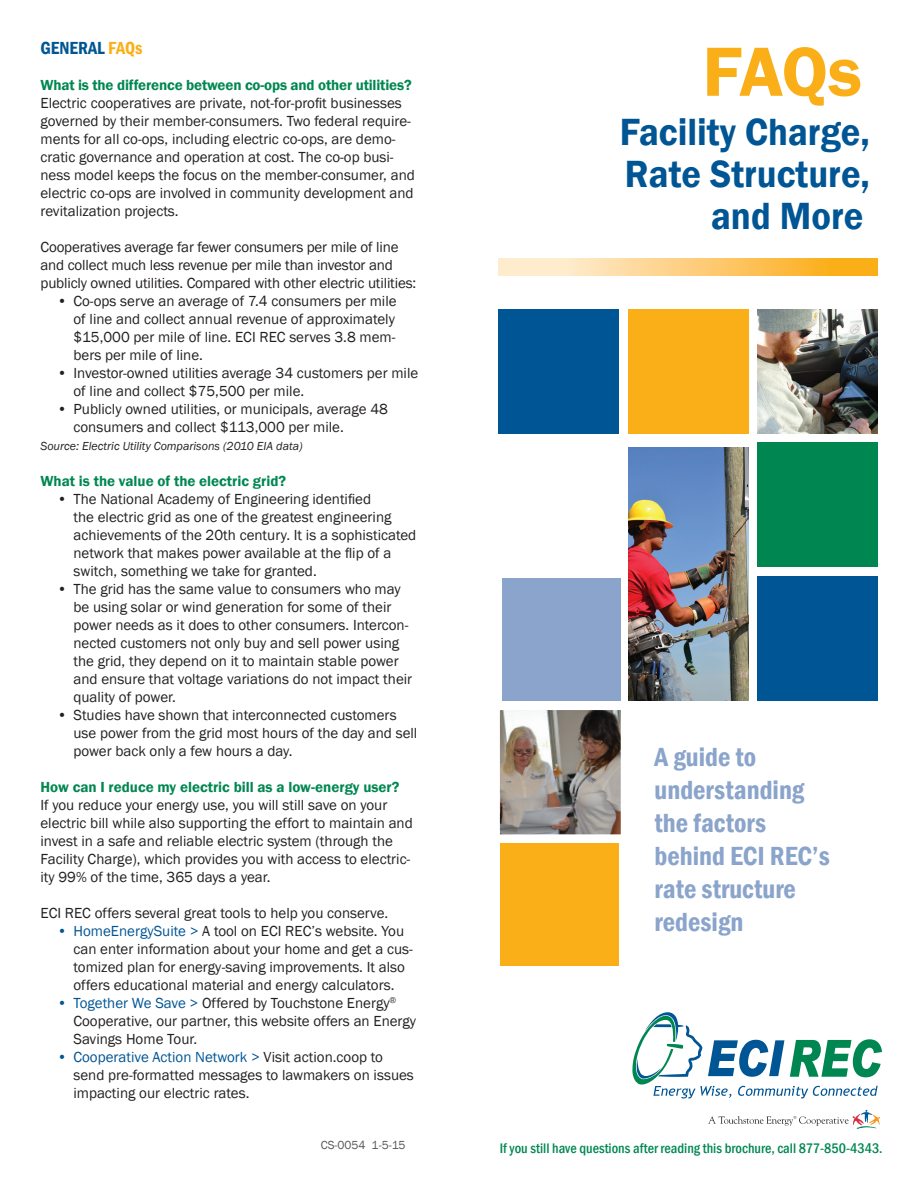
<style>
.page{position:relative;width:918px;height:1188px;background:#fff}
.page>*{position:absolute;margin:0;border:0;box-sizing:border-box;transform-origin:0 0}
.t1{font:600 72px "Franklin Gothic";color:#faaf18}
.t2{font:600 39px/42px "Franklin Gothic";color:#005594;text-align:right;scale:.94 1}
.t3{font:600 condensed 27px/33px "Franklin Gothic";color:#8aa4cb}
.t4{font:600 condensed 18px "Franklin Gothic";color:#005594}
.t5{font:15px/18px "Franklin Gothic";color:#231f20}
.t6{font:600 15px "Franklin Gothic";color:#008751}
.t7{font:500 condensed 14.25px "Franklin Gothic";color:#008751}
.t8{font:italic 12px "Franklin Gothic";color:#231f20}
.t9{font:12px "Franklin Gothic";color:#57585a}
.s1{color:#faaf18}
.s2{color:#005594}
</style>
<div class="page">
<svg style="left:499px;top:258px;width:379px;height:18px;background:#fdce7a"></svg>
<div style="left:628px;top:309px;width:121px;height:125px;background:#faaf18"></div>
<div style="left:498px;top:309px;width:121px;height:125px;background:#005594"></div>
<div style="left:757px;top:443px;width:121px;height:124px;background:#008751"></div>
<img style="left:628px;top:447px;width:121px;height:254px">
<div style="left:757px;top:576px;width:121px;height:125px;background:#005594"></div>
<img style="left:757px;top:309px;width:121px;height:125px">
<img style="left:500px;top:710px;width:121px;height:124px">
<div style="left:502px;top:578px;width:118px;height:122px;background:#8aa4cb"></div>
<div style="left:500px;top:843px;width:119px;height:123px;background:#faaf18"></div>
<svg style="left:708px;top:1110px;width:172px;height:19px"></svg>
<svg style="left:632px;top:1012px;width:250px;height:87px"></svg>
<p class="t4" style="left:40px;top:36px;width:104px">GENERAL <span class="s1">FAQs</span></p>
<p class="t6" style="left:40px;top:76px;width:373px">What is the difference between co-ops and other utilities?</p>
<p class="t5" style="left:40px;top:94px;width:376px">Electric cooperatives are private, not-for-profit businesses governed by their member-consumers. Two federal require&shy;ments for all co-ops, including electric co-ops, are demo&shy;cratic governance and operation at cost. The co-op busi&shy;ness model keeps the focus on the member-consumer, and electric co-ops are involved in community development and revitalization projects.</p>
<p class="t5" style="left:40px;top:238px;width:377px">Cooperatives average far fewer consumers per mile of line and collect much less revenue per mile than investor and publicly owned utilities. Compared with other electric utilities:</p>
<p class="t5" style="left:74px;top:292px;width:325px;text-align:justify;text-indent:-16px">• Co-ops serve an average of 7.4 consumers per mile of line and collect annual revenue of approximately $15,000 per mile of line. ECI REC serves 3.8 mem&shy;bers per mile of line.</p>
<p class="t5" style="left:74px;top:364px;width:346px;text-indent:-16px">• Investor‑owned utilities average 34 customers per mile of line and collect $75,500 per mile.</p>
<p class="t5" style="left:74px;top:400px;width:316px;text-indent:-16px">• Publicly owned utilities, or municipals, average 48 consumers and collect $113,000 per mile.</p>
<p class="t8" style="left:40px;top:438px;width:264px">Source: Electric Utility Comparisons (2010 EIA data)</p>
<p class="t6" style="left:40px;top:472px;width:247px">What is the value of the electric grid?</p>
<p class="t5" style="left:74px;top:490px;width:344px;text-indent:-16px">• The National Academy of Engineering identified<br>the electric grid as one of the greatest engineering achievements of the 20th century. It is a sophisticated network that makes power available at the flip of a switch, something we take for granted.</p>
<p class="t5" style="left:74px;top:580px;width:340px;text-indent:-16px">• The grid has the same value to consumers who may be using solar or wind generation for some of their power needs as it does to other consumers. Intercon&shy;nected customers not only buy and sell power using the grid, they depend on it to maintain stable power and ensure that voltage variations do not impact their quality of power.</p>
<p class="t5" style="left:74px;top:706px;width:345px;text-indent:-16px">• Studies have shown that interconnected customers use power from the grid most hours of the day and sell power back only a few hours a day.</p>
<p class="t6" style="left:41px;top:778px;width:360px">How can I reduce my electric bill as a low-energy user?</p>
<p class="t5" style="left:40px;top:796px;width:374px">If you reduce your energy use, you will still save on your electric bill while also supporting the effort to maintain and invest in a safe and reliable electric system (through the Facility Charge), which provides you with access to electric&shy;ity 99% of the time, 365 days a year.</p>
<p class="t5" style="left:40px;top:904px;width:349px">ECI REC offers several great tools to help you conserve.</p>
<p class="t5" style="left:74px;top:922px;width:341px;text-indent:-16px"><span class="s2">• HomeEnergySuite &gt;</span> A tool on ECI REC’s website. You can enter information about your home and get a cus&shy;tomized plan for energy-saving improvements. It also offers educational material and energy calculators.</p>
<p class="t5" style="left:74px;top:994px;width:344px;text-indent:-17px"><span class="s2">• Together We Save &gt;</span> Offered by Touchstone Energy<sup>®<br></sup>Cooperative, our partner, this website offers an Energy<br>Savings Home Tour.</p>
<p class="t5" style="left:74px;top:1048px;width:342px;text-indent:-16px"><span class="s2">• Cooperative Action Network &gt;</span> Visit action.coop to send pre-formatted messages to lawmakers on issues impacting our electric rates.</p>
<p class="t9" style="left:321px;top:1138px;width:86px">CS-0054 1-5-15</p>
<h1 class="t1" style="left:702px;top:27px;width:161px">FAQs</h1>
<h2 class="t2" style="left:620px;top:111px;width:268px">Facility Charge,<br>Rate Structure, and More</h2>
<h3 class="t3" style="left:655px;top:741px;width:177px">A guide to understanding the factors behind ECI REC’s rate structure redesign</h3>
<p class="t7" style="left:500px;top:1139px;width:384px">If you still have questions after reading this brochure, call 877-850-4343.</p>
</div>
